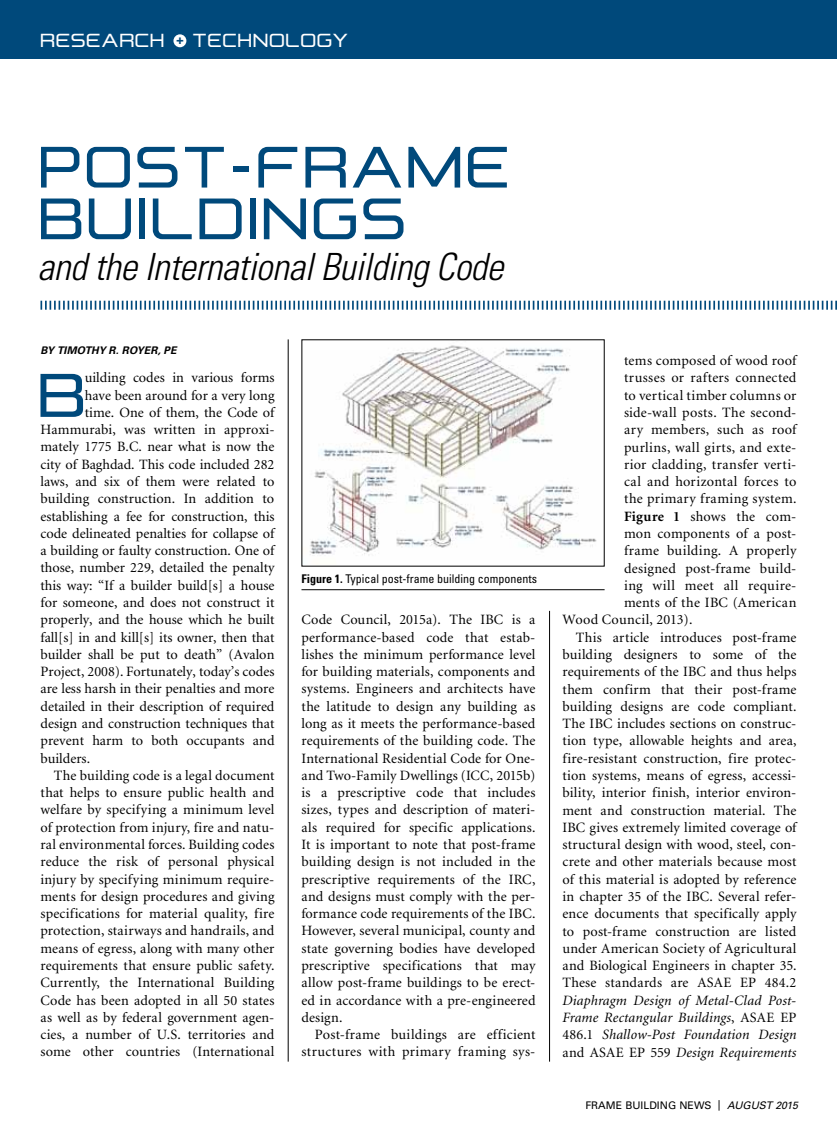
<style>
.page{position:relative;width:837px;height:1134px;background:#fff}
.page>*{position:absolute;margin:0;border:0;box-sizing:border-box;transform-origin:0 0}
.t1{font:72.75px "Formation Sans";color:#00497b}
.t2{font:68.85px/51.6px "Formation Sans";letter-spacing:.06em;color:#00497b}
.t3{font:italic 300 condensed 37.5px "Univers LT Std";letter-spacing:-.01em;color:#000}
.t4{font:22.35px "Formation Sans";letter-spacing:.06em;color:#fff}
.t5{font:14.25px/17.2px "Minion";letter-spacing:.005em;color:#000;text-align:justify}
.t6{font:italic 14.25px/17.2px "Minion";letter-spacing:.01em;color:#000;text-align:justify}
.t7{font:14.25px/17.2px "Minion";letter-spacing:.025em;color:#000;text-align:right}
.t8{font:14.25px "Minion";letter-spacing:.03em;color:#000}
.t9{font:14.25px "Minion";letter-spacing:.035em;color:#000}
.t10{font:condensed 12px "Univers LT Std";color:#000}
.t11{font:10.5px "Univers LT Std";color:#000}
.t12{font:italic 700 10.5px "Univers LT Std";color:#000}
.s1{font-family:"Univers LT Std";font-stretch:condensed}
.s2{font-weight:700}
.s3{font-style:normal}
.s4{font-style:italic}
</style>
<div class="page">
<div style="left:0;top:0;width:837px;height:58px;background:#00497b"></div>
<hr style="left:288px;top:339px;width:1px;height:723px;background:#000">
<hr style="left:549px;top:611px;width:1px;height:451px;background:#000">
<div style="left:173px;top:34px;width:13px;height:13px;background:#fff;border-radius:50%"></div>
<svg style="left:41px;top:301px;width:796px;height:9px"></svg>
<img style="left:310px;top:345px;width:287px;height:211px">
<hr style="left:302px;top:589px;width:303px;height:1px;background:#000">
<h3 class="t4" style="left:40px;top:27px;width:309px">RESEARCH <sup>+</sup> TECHNOLOGY</h3>
<h2 class="t2" style="left:39px;top:138px;width:471px">POST<span class="s1">-</span>FRAME<br>BUILDINGS</h2>
<h3 class="t3" style="left:38px;top:244px;width:468px">and the International Building Code</h3>
<p class="t12" style="left:40px;top:344px;width:138px">BY TIMOTHY R. ROYER, PE</p>
<h1 class="t1" style="left:38px;top:349px;width:48px">B</h1>
<p class="t5" style="left:85px;top:370px;width:191px">uilding codes in various forms</p>
<p class="t5" style="left:85px;top:387px;width:191px">have been around for a very long</p>
<p class="t5" style="left:85px;top:404px;width:191px">time. One of them, the Code of</p>
<p class="t5" style="left:40px;top:422px;width:236px">Hammurabi, was written in approxi-</p>
<p class="t5" style="left:40px;top:439px;width:235px">mately 1775 B.C. near what is now the</p>
<p class="t5" style="left:40px;top:456px;width:235px">city of Baghdad. This code included 282</p>
<p class="t5" style="left:40px;top:473px;width:236px">laws, and six of them were related to</p>
<p class="t5" style="left:40px;top:491px;width:235px">building construction. In addition to</p>
<p class="t5" style="left:40px;top:508px;width:236px">establishing a fee for construction, this</p>
<p class="t5" style="left:40px;top:525px;width:236px">code delineated penalties for collapse of</p>
<p class="t5" style="left:40px;top:543px;width:235px">a building or faulty construction. One of</p>
<p class="t5" style="left:40px;top:560px;width:235px">those, number 229, detailed the penalty</p>
<p class="t5" style="left:40px;top:577px;width:235px">this way: “If a builder build[s] a house</p>
<p class="t5" style="left:40px;top:594px;width:235px">for someone, and does not construct it</p>
<p class="t5" style="left:40px;top:612px;width:236px">properly, and the house which he built</p>
<p class="t5" style="left:40px;top:629px;width:236px">fall[s] in and kill[s] its owner, then that</p>
<p class="t5" style="left:40px;top:646px;width:235px">builder shall be put to death” (Avalon</p>
<p class="t5" style="left:40px;top:664px;width:235px">Project, 2008). Fortunately, today’s codes</p>
<p class="t5" style="left:40px;top:681px;width:235px">are less harsh in their penalties and more</p>
<p class="t5" style="left:40px;top:698px;width:236px">detailed in their description of required</p>
<p class="t5" style="left:40px;top:715px;width:235px">design and construction techniques that</p>
<p class="t5" style="left:40px;top:733px;width:236px">prevent harm to both occupants and</p>
<p class="t5" style="left:40px;top:750px;width:51px">builders.</p>
<p class="t5" style="left:54px;top:767px;width:222px">The building code is a legal document</p>
<p class="t5" style="left:40px;top:785px;width:235px">that helps to ensure public health and</p>
<p class="t5" style="left:40px;top:802px;width:235px">welfare by specifying a minimum level</p>
<p class="t5" style="left:40px;top:819px;width:235px">of protection from injury, fire and natu-</p>
<p class="t5" style="left:40px;top:836px;width:235px">ral environmental forces. Building codes</p>
<p class="t5" style="left:40px;top:854px;width:235px">reduce the risk of personal physical</p>
<p class="t5" style="left:40px;top:871px;width:235px">injury by specifying minimum require-</p>
<p class="t5" style="left:40px;top:888px;width:236px">ments for design procedures and giving</p>
<p class="t5" style="left:40px;top:906px;width:235px">specifications for material quality, fire</p>
<p class="t5" style="left:40px;top:923px;width:235px">protection, stairways and handrails, and</p>
<p class="t5" style="left:40px;top:940px;width:235px">means of egress, along with many other</p>
<p class="t5" style="left:40px;top:957px;width:235px">requirements that ensure public safety.</p>
<p class="t5" style="left:40px;top:975px;width:235px">Currently, the International Building</p>
<p class="t5" style="left:40px;top:992px;width:235px">Code has been adopted in all 50 states</p>
<p class="t5" style="left:40px;top:1009px;width:235px">as well as by federal government agen-</p>
<p class="t5" style="left:40px;top:1027px;width:235px">cies, a number of U.S. territories and</p>
<p class="t5" style="left:40px;top:1044px;width:235px">some other countries (International</p>
<p class="t10" style="left:302px;top:571px;width:237px"><span class="s2">Figure 1.</span> Typical post-frame building components</p>
<p class="t5" style="left:302px;top:612px;width:236px">Code Council, 2015a). The IBC is a performance-based code that estab&shy;lishes the minimum performance level for building materials, components and systems. Engineers and architects have the latitude to design any building as long as it meets the performance-based requirements of the building code. The International Residential Code for One&shy;and Two-Family Dwellings (ICC, 2015b) is a prescriptive code that includes sizes, types and description of materi&shy;als required for specific applications.<br>It is important to note that post-frame building design is not included in the prescriptive requirements of the IRC, and designs must comply with the per&shy;formance code requirements of the IBC.<br>However, several municipal, county and state governing bodies have developed prescriptive specifications that may allow post-frame buildings to be erect&shy;ed in accordance with a pre-engineered design.</p>
<p class="t7" style="left:302px;top:1026px;width:235px">Post-frame buildings are efficient structures with primary framing sys-</p>
<p class="t5" style="left:624px;top:353px;width:174px">tems composed of wood roof</p>
<p class="t7" style="left:624px;top:370px;width:174px">trusses or rafters connected</p>
<p class="t5" style="left:624px;top:387px;width:174px">to vertical timber columns or</p>
<p class="t5" style="left:624px;top:404px;width:174px">side-wall posts. The second-</p>
<p class="t5" style="left:624px;top:422px;width:174px">ary members, such as roof</p>
<p class="t9" style="left:624px;top:440px;width:174px">purlins, wall girts, and exte-</p>
<p class="t5" style="left:624px;top:456px;width:174px">rior cladding, transfer verti-</p>
<p class="t7" style="left:624px;top:474px;width:174px">cal and horizontal forces to</p>
<p class="t8" style="left:624px;top:492px;width:174px">the primary framing system.</p>
<p class="t5" style="left:624px;top:508px;width:174px"><span class="s2">Figure 1</span> shows the com-</p>
<p class="t5" style="left:624px;top:525px;width:174px">mon components of a post-</p>
<p class="t5" style="left:624px;top:543px;width:174px">frame building. A properly</p>
<p class="t5" style="left:624px;top:560px;width:174px">designed post-frame build-</p>
<p class="t8" style="left:624px;top:578px;width:174px">ing will meet all require-</p>
<p class="t5" style="left:624px;top:595px;width:174px">ments of the IBC (American</p>
<p class="t5" style="left:562px;top:612px;width:132px">Wood Council, 2013).</p>
<p class="t5" style="left:576px;top:629px;width:222px">This article introduces post-frame</p>
<p class="t5" style="left:562px;top:646px;width:236px">building designers to some of the</p>
<p class="t5" style="left:562px;top:664px;width:235px">requirements of the IBC and thus helps</p>
<p class="t5" style="left:562px;top:681px;width:236px">them confirm that their post-frame</p>
<p class="t5" style="left:562px;top:698px;width:235px">building designs are code compliant.</p>
<p class="t5" style="left:562px;top:716px;width:235px">The IBC includes sections on construc-</p>
<p class="t5" style="left:562px;top:733px;width:235px">tion type, allowable heights and area,</p>
<p class="t5" style="left:562px;top:750px;width:235px">fire-resistant construction, fire protec-</p>
<p class="t5" style="left:562px;top:767px;width:235px">tion systems, means of egress, accessi-</p>
<p class="t5" style="left:562px;top:785px;width:235px">bility, interior finish, interior environ-</p>
<p class="t5" style="left:562px;top:802px;width:235px">ment and construction material. The</p>
<p class="t5" style="left:562px;top:819px;width:236px">IBC gives extremely limited coverage of</p>
<p class="t5" style="left:562px;top:837px;width:235px">structural design with wood, steel, con-</p>
<p class="t5" style="left:562px;top:854px;width:236px">crete and other materials because most</p>
<p class="t5" style="left:562px;top:871px;width:236px">of this material is adopted by reference</p>
<p class="t5" style="left:562px;top:888px;width:235px">in chapter 35 of the IBC. Several refer-</p>
<p class="t5" style="left:562px;top:906px;width:236px">ence documents that specifically apply</p>
<p class="t5" style="left:562px;top:923px;width:235px">to post-frame construction are listed</p>
<p class="t5" style="left:562px;top:940px;width:235px">under American Society of Agricultural</p>
<p class="t5" style="left:562px;top:958px;width:235px">and Biological Engineers in chapter 35.</p>
<p class="t5" style="left:562px;top:975px;width:235px">These standards are ASAE EP 484.2</p>
<p class="t6" style="left:562px;top:992px;width:236px">Diaphragm Design of Metal-Clad Post-Frame Rectangular Buildings<span class="s3">, ASAE EP 486.1</span> Shallow-Post Foundation Design <span class="s3">and ASAE EP 559</span> Design Requirements</p>
<p class="t11" style="left:585px;top:1099px;width:214px">FRAME BUILDING NEWS | <span class="s4">AUGUST 2015</span></p>
</div>
